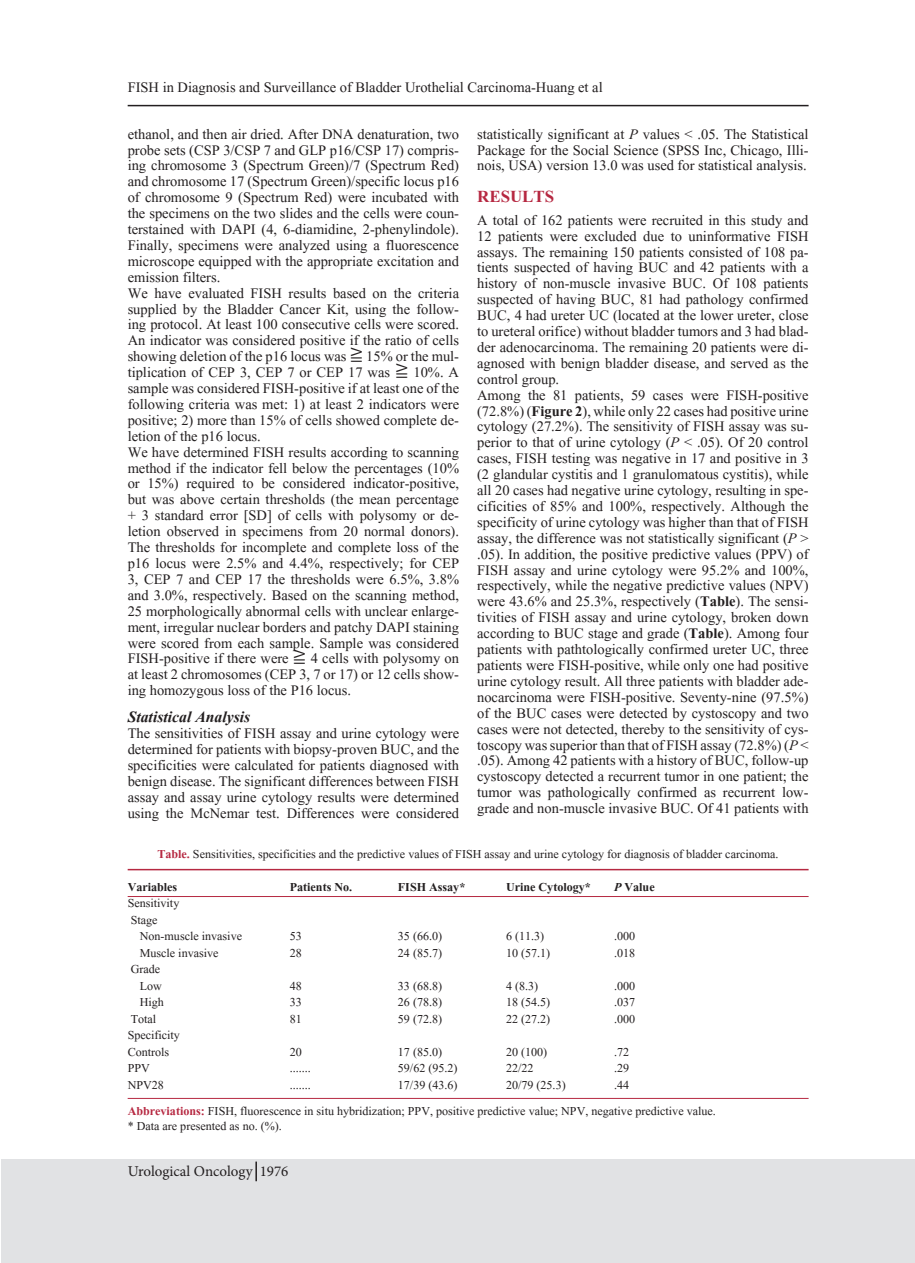
<style>
.page{position:relative;width:915px;height:1263px;background:#fff}
.page>*{position:absolute;margin:0;border:0;box-sizing:border-box;transform-origin:0 0}
.t1{font:700 21px "Aparajita";color:#b62841}
.t2{font:italic 700 19.5px "Aparajita";color:#231f20}
.t3{font:18px/15.9px "Aparajita";color:#231f20;text-align:justify}
.t4{font:15px "Aparajita";color:#231f20}
.t5{font:700 15px "Aparajita";color:#231f20}
.t6{font:15px "Minion Pro";color:#231f20}
.s1{font-family:"Cambria Math"}
.s2{font-style:italic}
.s3{font-weight:700}
.s4{font-weight:700;color:#b62841}
</style>
<div class="page">
<div style="left:1px;top:1159px;width:913px;height:104px;background:#e1e2e4"></div>
<hr style="left:128px;top:105px;width:680px;height:1px;background:#231f20">
<hr style="left:128px;top:869px;width:680px;height:1px;background:#b62841">
<hr style="left:128px;top:896px;width:680px;height:1px;background:#b62841">
<hr style="left:128px;top:1098px;width:680px;height:1px;background:#b62841">
<hr style="left:255px;top:1161px;width:2px;height:20px;background:#231f20">
<p class="t3" style="left:128px;top:81px;width:476px">FISH in Diagnosis and Surveillance of Bladder Urothelial Carcinoma-Huang et al</p>
<p class="t3" style="left:128px;top:128px;width:333px">ethanol, and then air dried. After DNA denaturation, two probe sets (CSP 3/CSP 7 and GLP p16/CSP 17) compris&shy;ing chromosome 3 (Spectrum Green)/7 (Spectrum Red) and chromosome 17 (Spectrum Green)/specific locus p16 of chromosome 9 (Spectrum Red) were incubated with the specimens on the two slides and the cells were coun&shy;terstained with DAPI (4, 6-diamidine, 2-phenylindole).<br>Finally, specimens were analyzed using a fluorescence microscope equipped with the appropriate excitation and emission filters.</p>
<p class="t3" style="left:128px;top:287px;width:333px">We have evaluated FISH results based on the criteria supplied by the Bladder Cancer Kit, using the follow&shy;ing protocol. At least 100 consecutive cells were scored.<br>An indicator was considered positive if the ratio of cells showing deletion of the p16 locus was <span class="s1">≧</span> 15% or the mul&shy;tiplication of CEP 3, CEP 7 or CEP 17 was <span class="s1">≧</span> 10%. A sample was considered FISH-positive if at least one of the following criteria was met: 1) at least 2 indicators were positive; 2) more than 15% of cells showed complete de&shy;letion of the p16 locus.</p>
<p class="t3" style="left:128px;top:446px;width:333px">We have determined FISH results according to scanning method if the indicator fell below the percentages (10% or 15%) required to be considered indicator-positive, but was above certain thresholds (the mean percentage + 3 standard error [SD] of cells with polysomy or de&shy;letion observed in specimens from 20 normal donors).<br>The thresholds for incomplete and complete loss of the p16 locus were 2.5% and 4.4%, respectively; for CEP 3, CEP 7 and CEP 17 the thresholds were 6.5%, 3.8% and 3.0%, respectively. Based on the scanning method, 25 morphologically abnormal cells with unclear enlarge&shy;ment, irregular nuclear borders and patchy DAPI staining were scored from each sample. Sample was considered FISH-positive if there were <span class="s1">≧</span> 4 cells with polysomy on at least 2 chromosomes (CEP 3, 7 or 17) or 12 cells show&shy;ing homozygous loss of the P16 locus.</p>
<p class="t2" style="left:128px;top:708px;width:124px">Statistical Analysis</p>
<p class="t3" style="left:128px;top:727px;width:333px">The sensitivities of FISH assay and urine cytology were determined for patients with biopsy-proven BUC, and the specificities were calculated for patients diagnosed with benign disease. The significant differences between FISH assay and assay urine cytology results were determined using the McNemar test. Differences were considered</p>
<p class="t3" style="left:477px;top:128px;width:333px">statistically significant at <span class="s2">P</span> values &lt; .05. The Statistical Package for the Social Science (SPSS Inc, Chicago, Illi&shy;nois, USA) version 13.0 was used for statistical analysis.</p>
<p class="t1" style="left:477px;top:187px;width:79px">RESULTS</p>
<p class="t3" style="left:477px;top:214px;width:333px">A total of 162 patients were recruited in this study and 12 patients were excluded due to uninformative FISH assays. The remaining 150 patients consisted of 108 pa&shy;tients suspected of having BUC and 42 patients with a history of non-muscle invasive BUC. Of 108 patients suspected of having BUC, 81 had pathology confirmed BUC, 4 had ureter UC (located at the lower ureter, close to ureteral orifice) without bladder tumors and 3 had blad&shy;der adenocarcinoma. The remaining 20 patients were di&shy;agnosed with benign bladder disease, and served as the control group.</p>
<p class="t3" style="left:477px;top:389px;width:333px">Among the 81 patients, 59 cases were FISH-positive (72.8%) (<span class="s3">Figure 2</span>), while only 22 cases had positive urine cytology (27.2%). The sensitivity of FISH assay was su&shy;perior to that of urine cytology (<span class="s2">P</span> &lt; .05). Of 20 control cases, FISH testing was negative in 17 and positive in 3 (2 glandular cystitis and 1 granulomatous cystitis), while all 20 cases had negative urine cytology, resulting in spe&shy;cificities of 85% and 100%, respectively. Although the specificity of urine cytology was higher than that of FISH assay, the difference was not statistically significant (<span class="s2">P</span> &gt; .05). In addition, the positive predictive values (PPV) of FISH assay and urine cytology were 95.2% and 100%, respectively, while the negative predictive values (NPV) were 43.6% and 25.3%, respectively (<span class="s3">Table</span>). The sensi&shy;tivities of FISH assay and urine cytology, broken down according to BUC stage and grade (<span class="s3">Table</span>). Among four patients with pathtologically confirmed ureter UC, three patients were FISH-positive, while only one had positive urine cytology result. All three patients with bladder ade&shy;nocarcinoma were FISH-positive. Seventy-nine (97.5%) of the BUC cases were detected by cystoscopy and two cases were not detected, thereby to the sensitivity of cys&shy;toscopy was superior than that of FISH assay (72.8%) (<span class="s2">P</span> &lt; .05). Among 42 patients with a history of BUC, follow-up cystoscopy detected a recurrent tumor in one patient; the tumor was pathologically confirmed as recurrent low&shy;grade and non-muscle invasive BUC. Of 41 patients with</p>
<p class="t4" style="left:157px;top:847px;width:622px"><span class="s4">Table.</span> Sensitivities, specificities and the predictive values of FISH assay and urine cytology for diagnosis of bladder carcinoma.</p>
<p class="t5" style="left:128px;top:879px;width:51px">Variables</p>
<p class="t5" style="left:290px;top:879px;width:64px">Patients No.</p>
<p class="t5" style="left:398px;top:879px;width:69px">FISH Assay*</p>
<p class="t5" style="left:506px;top:879px;width:86px">Urine Cytology*</p>
<p class="t5" style="left:614px;top:879px;width:42px"><span class="s2">P</span> Value</p>
<p class="t4" style="left:128px;top:896px;width:53px">Sensitivity</p>
<p class="t4" style="left:131px;top:912px;width:28px">Stage</p>
<p class="t4" style="left:140px;top:929px;width:104px">Non-muscle invasive</p>
<p class="t4" style="left:290px;top:929px;width:14px">53</p>
<p class="t4" style="left:398px;top:929px;width:46px">35 (66.0)</p>
<p class="t4" style="left:506px;top:929px;width:40px">6 (11.3)</p>
<p class="t4" style="left:614px;top:929px;width:23px">.000</p>
<p class="t4" style="left:140px;top:945px;width:80px">Muscle invasive</p>
<p class="t4" style="left:290px;top:945px;width:14px">28</p>
<p class="t4" style="left:398px;top:945px;width:46px">24 (85.7)</p>
<p class="t4" style="left:506px;top:945px;width:46px">10 (57.1)</p>
<p class="t4" style="left:614px;top:945px;width:23px">.018</p>
<p class="t4" style="left:131px;top:962px;width:31px">Grade</p>
<p class="t4" style="left:140px;top:978px;width:24px">Low</p>
<p class="t4" style="left:290px;top:978px;width:14px">48</p>
<p class="t4" style="left:398px;top:978px;width:46px">33 (68.8)</p>
<p class="t4" style="left:506px;top:978px;width:34px">4 (8.3)</p>
<p class="t4" style="left:614px;top:978px;width:23px">.000</p>
<p class="t4" style="left:140px;top:995px;width:26px">High</p>
<p class="t4" style="left:290px;top:995px;width:14px">33</p>
<p class="t4" style="left:398px;top:995px;width:46px">26 (78.8)</p>
<p class="t4" style="left:506px;top:995px;width:46px">18 (54.5)</p>
<p class="t4" style="left:614px;top:995px;width:23px">.037</p>
<p class="t4" style="left:131px;top:1011px;width:27px">Total</p>
<p class="t4" style="left:290px;top:1011px;width:14px">81</p>
<p class="t4" style="left:398px;top:1011px;width:46px">59 (72.8)</p>
<p class="t4" style="left:506px;top:1011px;width:46px">22 (27.2)</p>
<p class="t4" style="left:614px;top:1011px;width:23px">.000</p>
<p class="t4" style="left:128px;top:1028px;width:54px">Specificity</p>
<p class="t4" style="left:128px;top:1044px;width:43px">Controls</p>
<p class="t4" style="left:290px;top:1044px;width:14px">20</p>
<p class="t4" style="left:398px;top:1044px;width:46px">17 (85.0)</p>
<p class="t4" style="left:506px;top:1044px;width:43px">20 (100)</p>
<p class="t4" style="left:614px;top:1044px;width:17px">.72</p>
<p class="t4" style="left:128px;top:1061px;width:24px">PPV</p>
<p class="t4" style="left:290px;top:1061px;width:23px">.......</p>
<p class="t4" style="left:398px;top:1061px;width:61px">59/62 (95.2)</p>
<p class="t4" style="left:506px;top:1061px;width:29px">22/22</p>
<p class="t4" style="left:614px;top:1061px;width:17px">.29</p>
<p class="t4" style="left:128px;top:1077px;width:38px">NPV28</p>
<p class="t4" style="left:290px;top:1077px;width:23px">.......</p>
<p class="t4" style="left:398px;top:1077px;width:61px">17/39 (43.6)</p>
<p class="t4" style="left:506px;top:1077px;width:61px">20/79 (25.3)</p>
<p class="t4" style="left:614px;top:1077px;width:17px">.44</p>
<p class="t4" style="left:128px;top:1103px;width:589px"><span class="s4">Abbreviations:</span> FISH, fluorescence in situ hybridization; PPV, positive predictive value; NPV, negative predictive value.</p>
<p class="t4" style="left:128px;top:1118px;width:156px">* Data are presented as no. (%).</p>
<p class="t6" style="left:128px;top:1161px;width:162px">Urological Oncology 1976</p>
</div>
